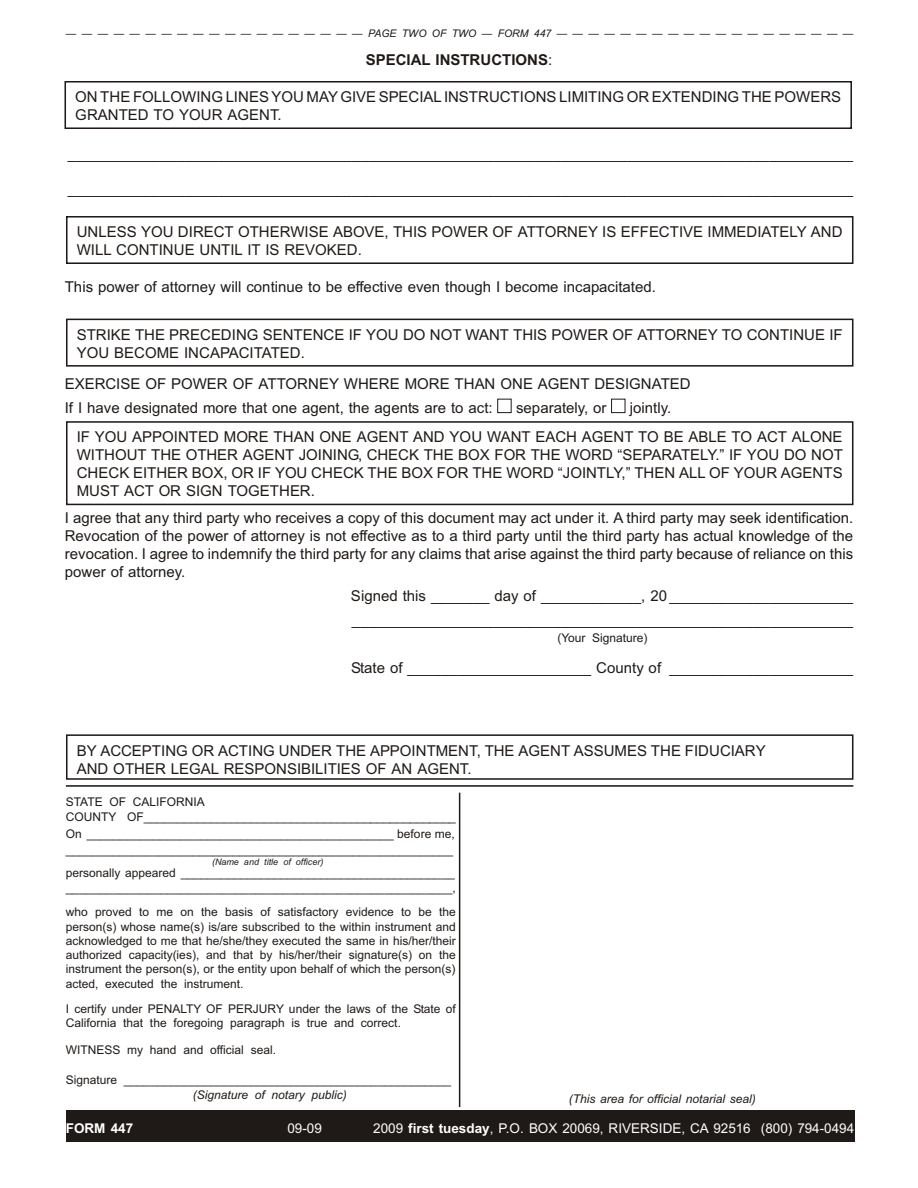
<style>
.page{position:relative;width:918px;height:1188px;background:#fff}
.page>*{position:absolute;margin:0;border:0;box-sizing:border-box;transform-origin:0 0}
.t1{font:15px/18px "Arial";color:#1f1a17}
.t2{font:700 15px "Arial";letter-spacing:.005em;color:#1f1a17}
.t3{font:13.5px "Arial";letter-spacing:-.005em;color:#fff}
.t4{font:700 13.5px "Arial";letter-spacing:-.005em;color:#fff}
.t5{font:12px/14.2px "Arial";color:#1f1a17}
.t6{font:italic 12px "Arial";color:#1f1a17}
.t7{font:italic 10.5px "Arial";color:#1f1a17}
.t8{font:italic 9px "Arial";letter-spacing:.005em;color:#1f1a17}
.s1{font-weight:400}
.s2{font-weight:700}
</style>
<div class="page">
<div style="left:498px;top:399px;width:13px;height:14px;border:1px solid #1f1a17"></div>
<div style="left:612px;top:399px;width:13px;height:14px;border:1px solid #1f1a17"></div>
<div style="left:64px;top:81px;width:788px;height:48px;border:2px solid #1f1a17"></div>
<div style="left:66px;top:216px;width:787px;height:48px;border:2px solid #1f1a17"></div>
<div style="left:66px;top:319px;width:787px;height:48px;border:2px solid #1f1a17"></div>
<div style="left:66px;top:421px;width:787px;height:84px;border:2px solid #1f1a17"></div>
<hr style="left:459px;top:793px;width:1px;height:314px;background:#1f1a17">
<hr style="left:66px;top:785px;width:787px;height:2px;background:#1f1a17">
<div style="left:66px;top:1110px;width:788px;height:32px;background:#1f1a17"></div>
<div style="left:66px;top:734px;width:787px;height:46px;border:2px solid #1f1a17"></div>
<p class="t7" style="left:66px;top:29px;width:789px">— — — — — — — — — — — — — — — — — — — PAGE TWO OF TWO — FORM 447 — — — — — — — — — — — — — — — — — — —</p>
<p class="t2" style="left:366px;top:54px;width:188px">SPECIAL INSTRUCTIONS<span class="s1">:</span></p>
<p class="t1" style="left:75px;top:89px;width:767px">ON THE FOLLOWING LINES YOU MAY GIVE SPECIAL INSTRUCTIONS LIMITING OR EXTENDING THE POWERS<br>GRANTED TO YOUR AGENT.</p>
<p class="t1" style="left:68px;top:146px;width:787px">______________________________________________________________________________________________</p>
<p class="t1" style="left:68px;top:181px;width:787px">______________________________________________________________________________________________</p>
<p class="t1" style="left:77px;top:224px;width:767px">UNLESS YOU DIRECT OTHERWISE ABOVE, THIS POWER OF ATTORNEY IS EFFECTIVE IMMEDIATELY AND<br>WILL CONTINUE UNTIL IT IS REVOKED.</p>
<p class="t1" style="left:65px;top:279px;width:593px">This power of attorney will continue to be effective even though I become incapacitated.</p>
<p class="t1" style="left:77px;top:327px;width:767px">STRIKE THE PRECEDING SENTENCE IF YOU DO NOT WANT THIS POWER OF ATTORNEY TO CONTINUE IF<br>YOU BECOME INCAPACITATED.</p>
<p class="t1" style="left:65px;top:374px;width:627px;line-height:23.2px">EXERCISE OF POWER OF ATTORNEY WHERE MORE THAN ONE AGENT DESIGNATED<br>If I have designated more that one agent, the agents are to act:</p>
<p class="t1" style="left:516px;top:400px;width:92px">separately, or</p>
<p class="t1" style="left:630px;top:400px;width:43px">jointly.</p>
<p class="t1" style="left:77px;top:430px;width:768px;text-align:justify">IF YOU APPOINTED MORE THAN ONE AGENT AND YOU WANT EACH AGENT TO BE ABLE TO ACT ALONE WITHOUT THE OTHER AGENT JOINING, CHECK THE BOX FOR THE WORD “SEPARATELY.” IF YOU DO NOT CHECK EITHER BOX, OR IF YOU CHECK THE BOX FOR THE WORD “JOINTLY,” THEN ALL OF YOUR AGENTS MUST ACT OR SIGN TOGETHER.</p>
<p class="t1" style="left:65px;top:510px;width:790px;text-align:justify">I agree that any third party who receives a copy of this document may act under it. A third party may seek identification.<br>Revocation of the power of attorney is not effective as to a third party until the third party has actual knowledge of the revocation. I agree to indemnify the third party for any claims that arise against the third party because of reliance on this power of attorney.</p>
<p class="t1" style="left:351px;top:585px;width:504px;line-height:24px">Signed this _______ day of ____________, 20______________________ ____________________________________________________________</p>
<p class="t1" style="left:351px;top:660px;width:504px">State of ______________________ County of ______________________</p>
<p class="t5" style="left:557px;top:631px;width:92px">(Your Signature)</p>
<p class="t1" style="left:77px;top:743px;width:690px">BY ACCEPTING OR ACTING UNDER THE APPOINTMENT, THE AGENT ASSUMES THE FIDUCIARY<br>AND OTHER LEGAL RESPONSIBILITIES OF AN AGENT.</p>
<p class="t5" style="left:66px;top:796px;width:392px;line-height:15px">STATE OF CALIFORNIA<br>COUNTY OF_______________________________________________</p>
<p class="t5" style="left:66px;top:826px;width:390px;line-height:16.5px">On ______________________________________________ before me, __________________________________________________________</p>
<p class="t8" style="left:212px;top:858px;width:113px">(Name and title of officer)</p>
<p class="t5" style="left:66px;top:866px;width:391px;line-height:15px">personally appeared _________________________________________ _________________________________________________________,</p>
<p class="t5" style="left:66px;top:906px;width:391px;text-align:justify">who proved to me on the basis of satisfactory evidence to be the person(s) whose name(s) is/are subscribed to the within instrument and acknowledged to me that he/she/they executed the same in his/her/their authorized capacity(ies), and that by his/her/their signature(s) on the instrument the person(s), or the entity upon behalf of which the person(s) acted, executed the instrument.</p>
<p class="t5" style="left:66px;top:1003px;width:392px">I certify under PENALTY OF PERJURY under the laws of the State of<br>California that the foregoing paragraph is true and correct.</p>
<p class="t5" style="left:66px;top:1044px;width:212px">WITNESS my hand and official seal.</p>
<p class="t5" style="left:66px;top:1074px;width:387px">Signature _________________________________________________</p>
<p class="t6" style="left:193px;top:1090px;width:156px">(Signature of notary public)</p>
<p class="t6" style="left:569px;top:1095px;width:188px">(This area for official notarial seal)</p>
<p class="t4" style="left:66px;top:1123px;width:69px">FORM 447</p>
<p class="t3" style="left:287px;top:1123px;width:36px">09-09</p>
<p class="t3" style="left:373px;top:1123px;width:482px">2009 <span class="s2">first tuesday</span>, P.O. BOX 20069, RIVERSIDE, CA 92516 (800) 794-0494</p>
</div>
